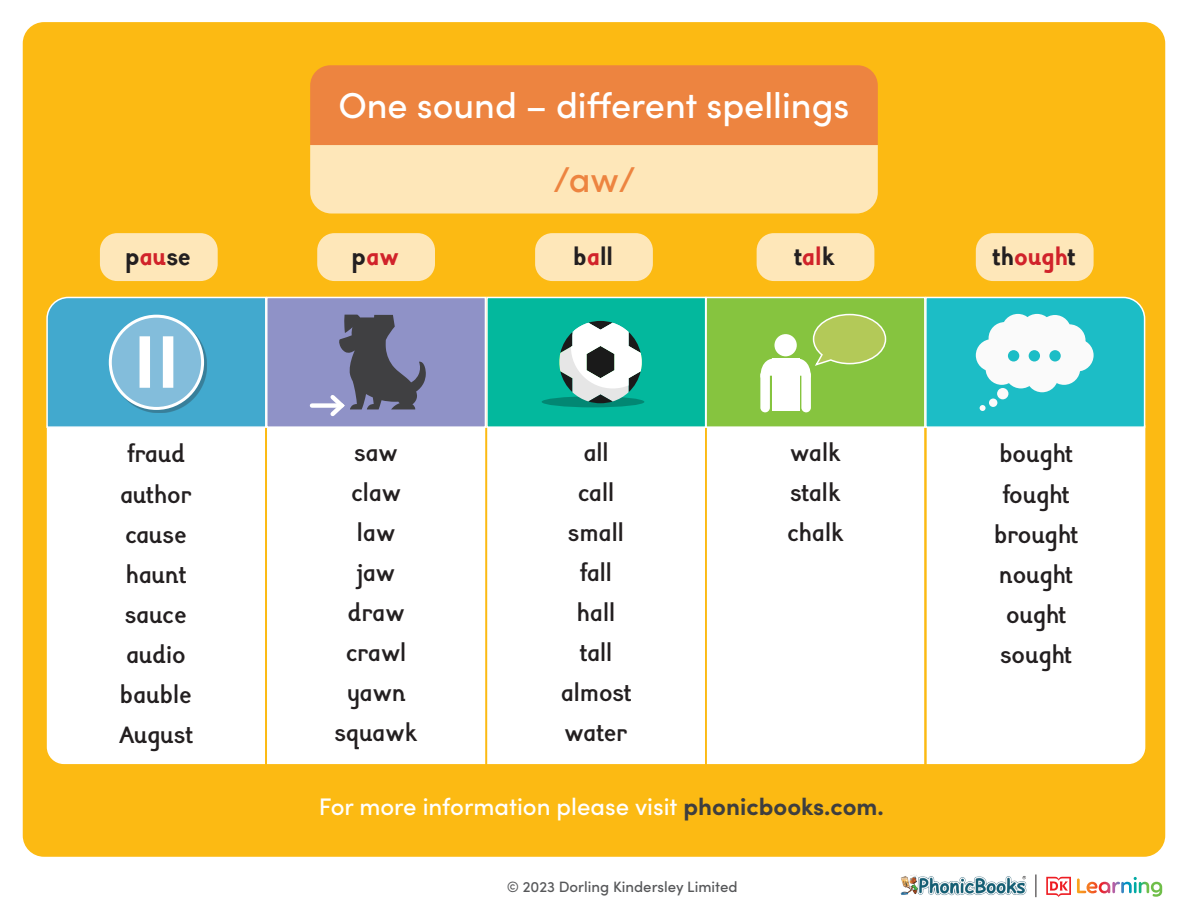
<style>
.page{position:relative;width:1188px;height:918px;background:#fff}
.page>*{position:absolute;margin:0;border:0;box-sizing:border-box;transform-origin:0 0}
.t1{font:500 36px "Sofia Pro";color:#fff}
.t2{font:500 36px "Sofia Pro";color:#ed8440}
.t3{font:100 27px "Sylexiad Sans";color:#231f20}
.t4{font:500 27px "Sylexiad Sans";color:#231f20}
.t5{font:500 27px "Sylexiad Sans";color:#d1232a}
.t6{font:500 24px "Sofia Pro";color:#fff}
.t7{font:500 15px "Sofia Pro";color:#57585a}
.s1{color:#d1232a}
.s2{color:#231f20}
.s3{font-weight:700;color:#3e3e3f}
</style>
<div class="page">
<div style="left:23px;top:22px;width:1142px;height:835px;background:#fcba13;border-radius:21px"></div>
<svg style="left:1035px;top:874px;width:127px;height:23px"></svg>
<img style="left:900px;top:874px;width:127px;height:22px">
<div style="left:100px;top:233px;width:118px;height:48px;background:#fee7b9;border-radius:17px"></div>
<div style="left:317px;top:233px;width:118px;height:48px;background:#fee7b9;border-radius:17px"></div>
<div style="left:535px;top:233px;width:118px;height:48px;background:#fee7b9;border-radius:17px"></div>
<div style="left:757px;top:233px;width:117px;height:48px;background:#fee7b9;border-radius:17px"></div>
<div style="left:976px;top:233px;width:118px;height:48px;background:#fee7b9;border-radius:17px"></div>
<div style="left:46px;top:429px;width:219px;height:336px;background:#fff"></div>
<div style="left:926px;top:429px;width:220px;height:336px;background:#fff"></div>
<div style="left:268px;top:426px;width:216px;height:337px;background:#fff"></div>
<div style="left:267px;top:425px;width:218px;height:339px;border:2px solid #fff"></div>
<div style="left:488px;top:426px;width:216px;height:337px;background:#fff"></div>
<div style="left:487px;top:425px;width:218px;height:339px;border:2px solid #fff"></div>
<div style="left:708px;top:426px;width:215px;height:337px;background:#fff"></div>
<div style="left:707px;top:425px;width:217px;height:339px;border:2px solid #fff"></div>
<div style="left:310px;top:145px;width:568px;height:69px;background:#fee7b9"></div>
<div style="left:310px;top:65px;width:568px;height:80px;background:#ed8440"></div>
<svg style="left:46px;top:296px;width:1100px;height:133px;background:#6bb8ac"></svg>
<h1 class="t1" style="left:339px;top:79px;width:512px">One sound – different spellings</h1>
<h1 class="t2" style="left:553px;top:153px;width:84px">/aw/</h1>
<p class="t4" style="left:125px;top:243px;width:67px">p<span class="s1">au</span>se</p>
<p class="t5" style="left:352px;top:243px;width:49px"><span class="s2">p</span>aw</p>
<p class="t4" style="left:573px;top:243px;width:41px">b<span class="s1">a</span>ll</p>
<p class="t4" style="left:794px;top:243px;width:42px">t<span class="s1">al</span>k</p>
<p class="t5" style="left:993px;top:243px;width:84px"><span class="s2">th</span>ough<span class="s2">t</span></p>
<p class="t3" style="left:127px;top:441px;width:58px">fraud</p>
<p class="t3" style="left:120px;top:481px;width:73px">author</p>
<p class="t3" style="left:125px;top:521px;width:63px">cause</p>
<p class="t3" style="left:126px;top:561px;width:62px">haunt</p>
<p class="t3" style="left:125px;top:601px;width:63px">sauce</p>
<p class="t3" style="left:126px;top:641px;width:61px">audio</p>
<p class="t3" style="left:120px;top:681px;width:73px">bauble</p>
<p class="t3" style="left:119px;top:721px;width:75px">August</p>
<p class="t3" style="left:354px;top:440px;width:45px">saw</p>
<p class="t3" style="left:351px;top:480px;width:52px">claw</p>
<p class="t3" style="left:357px;top:520px;width:40px">law</p>
<p class="t3" style="left:357px;top:560px;width:40px">jaw</p>
<p class="t3" style="left:348px;top:600px;width:59px">draw</p>
<p class="t3" style="left:346px;top:640px;width:62px">crawl</p>
<p class="t3" style="left:347px;top:680px;width:60px">yawn</p>
<p class="t3" style="left:335px;top:720px;width:84px">squawk</p>
<p class="t3" style="left:583px;top:440px;width:27px">all</p>
<p class="t3" style="left:578px;top:480px;width:38px">call</p>
<p class="t3" style="left:568px;top:520px;width:57px">small</p>
<p class="t3" style="left:580px;top:560px;width:33px">fall</p>
<p class="t3" style="left:577px;top:600px;width:40px">hall</p>
<p class="t3" style="left:580px;top:640px;width:34px">tall</p>
<p class="t3" style="left:561px;top:680px;width:72px">almost</p>
<p class="t3" style="left:565px;top:720px;width:64px">water</p>
<p class="t3" style="left:790px;top:440px;width:52px">walk</p>
<p class="t3" style="left:790px;top:480px;width:52px">stalk</p>
<p class="t3" style="left:787px;top:520px;width:58px">chalk</p>
<p class="t6" style="left:319px;top:789px;width:566px">For more information please visit <span class="s3">phonicbooks.com.</span></p>
<p class="t7" style="left:507px;top:875px;width:232px">© 2023 Dorling Kindersley Limited</p>
<p class="t3" style="left:999px;top:441px;width:75px">bought</p>
<p class="t3" style="left:1003px;top:481px;width:68px">fought</p>
<p class="t3" style="left:994px;top:521px;width:85px">brought</p>
<p class="t3" style="left:999px;top:561px;width:75px">nought</p>
<p class="t3" style="left:1006px;top:601px;width:61px">ought</p>
<p class="t3" style="left:1000px;top:641px;width:73px">sought</p>
</div>
